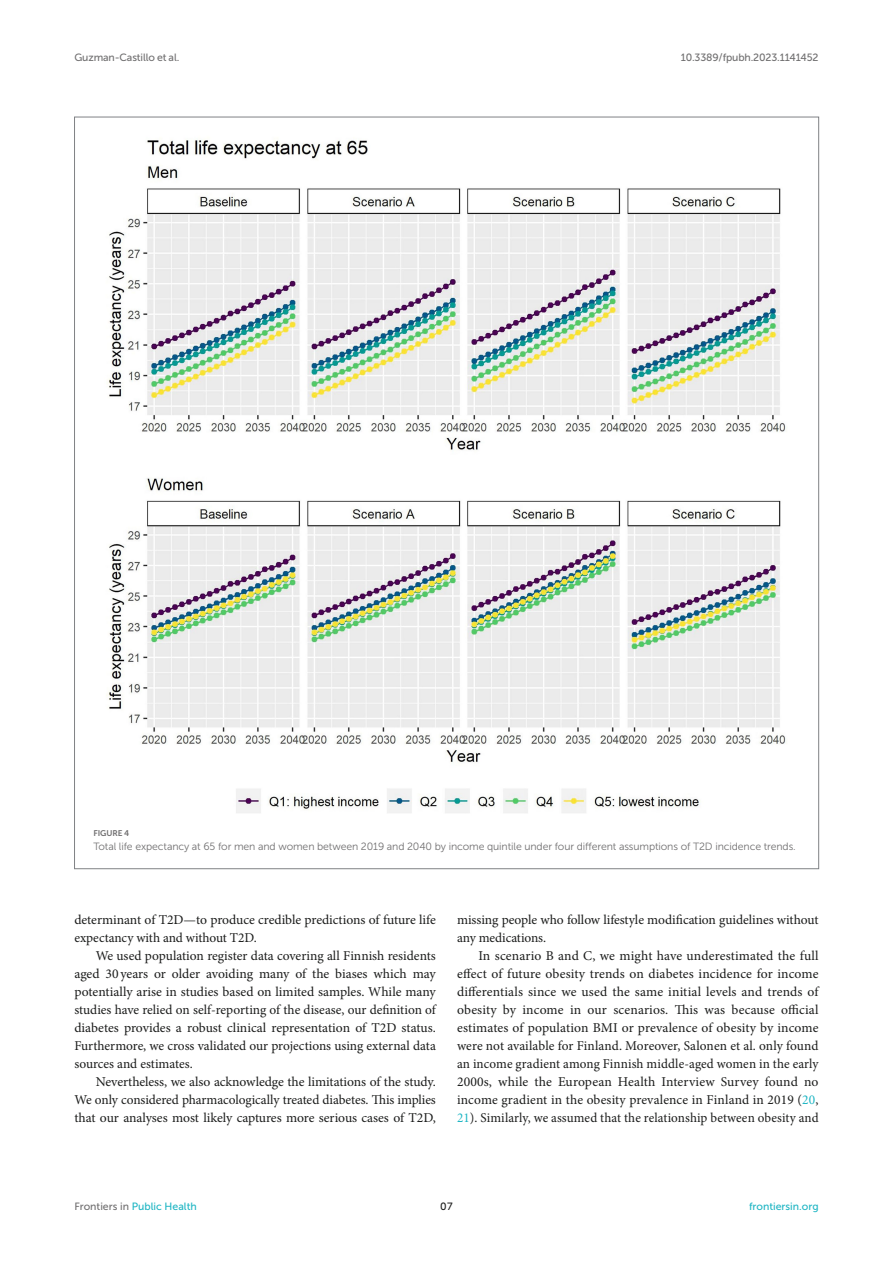
<style>
.page{position:relative;width:893px;height:1263px;background:#fff}
.page>*{position:absolute;margin:0;border:0;box-sizing:border-box;transform-origin:0 0}
.TEXT{font:13.5px/18px "Minion Pro";letter-spacing:-.005em;color:#1b1c1b;text-align:justify}
.TEXT_FLUSH{font:13.5px/18px "Minion Pro";letter-spacing:-.005em;color:#1b1c1b}
.FIG_LEG{font:10.5px "Museo Sans 300";letter-spacing:-.01em;color:#706f70}
.t1{font:10.5px "Museo Sans 500";letter-spacing:-.015em;color:#706f70}
.t2{font:10.5px "Museo Sans 500";color:#1db5c3}
.t3{font:10.5px "Museo Sans 500";color:#1b1c1b}
.FIG_HD{font:8.25px "Museo Sans 700";letter-spacing:-.01em;color:#706f70}
.s1{color:#1db5c3}
.s2{color:#706f70}
</style>
<div class="page">
<img style="left:106px;top:140px;width:680px;height:673px">
<p class="t1" style="left:74px;top:51px;width:106px">Guzman-Castillo et al.</p>
<p class="t1" style="left:681px;top:51px;width:139px">10.3389/fpubh.2023.1141452</p>
<p class="FIG_HD" style="left:93px;top:829px;width:37px">FIGURE 4</p>
<p class="FIG_LEG" style="left:93px;top:840px;width:704px">Total life expectancy at 65 for men and women between 2019 and 2040 by income quintile under four different assumptions of T2D incidence trends.</p>
<p class="TEXT_FLUSH" style="left:74px;top:911px;width:363px">determinant of T2D—to produce credible predictions of future life expectancy with and without T2D.</p>
<p class="TEXT" style="left:74px;top:947px;width:363px;text-indent:21px">We used population register data covering all Finnish residents aged 30 years or older avoiding many of the biases which may potentially arise in studies based on limited samples. While many studies have relied on self-reporting of the disease, our definition of diabetes provides a robust clinical representation of T2D status.<br>Furthermore, we cross validated our projections using external data sources and estimates.</p>
<p class="TEXT" style="left:74px;top:1073px;width:363px;text-indent:21px">Nevertheless, we also acknowledge the limitations of the study.<br>We only considered pharmacologically treated diabetes. This implies that our analyses most likely captures more serious cases of T2D,</p>
<p class="TEXT" style="left:457px;top:911px;width:363px">missing people who follow lifestyle modification guidelines without any medications.</p>
<p class="TEXT" style="left:457px;top:947px;width:363px;text-indent:21px">In scenario B and C, we might have underestimated the full effect of future obesity trends on diabetes incidence for income differentials since we used the same initial levels and trends of obesity by income in our scenarios. This was because official estimates of population BMI or prevalence of obesity by income were not available for Finland. Moreover, Salonen et al. only found an income gradient among Finnish middle-aged women in the early 2000s, while the European Health Interview Survey found no income gradient in the obesity prevalence in Finland in 2019 (<span class="s1">20</span>, <span class="s1">21</span>). Similarly, we assumed that the relationship between obesity and</p>
<p class="t2" style="left:74px;top:1200px;width:124px"><span class="s2">Frontiers in</span> Public Health</p>
<p class="t3" style="left:440px;top:1200px;width:14px">07</p>
<p class="t2" style="left:749px;top:1200px;width:71px">frontiersin.org</p>
</div>
